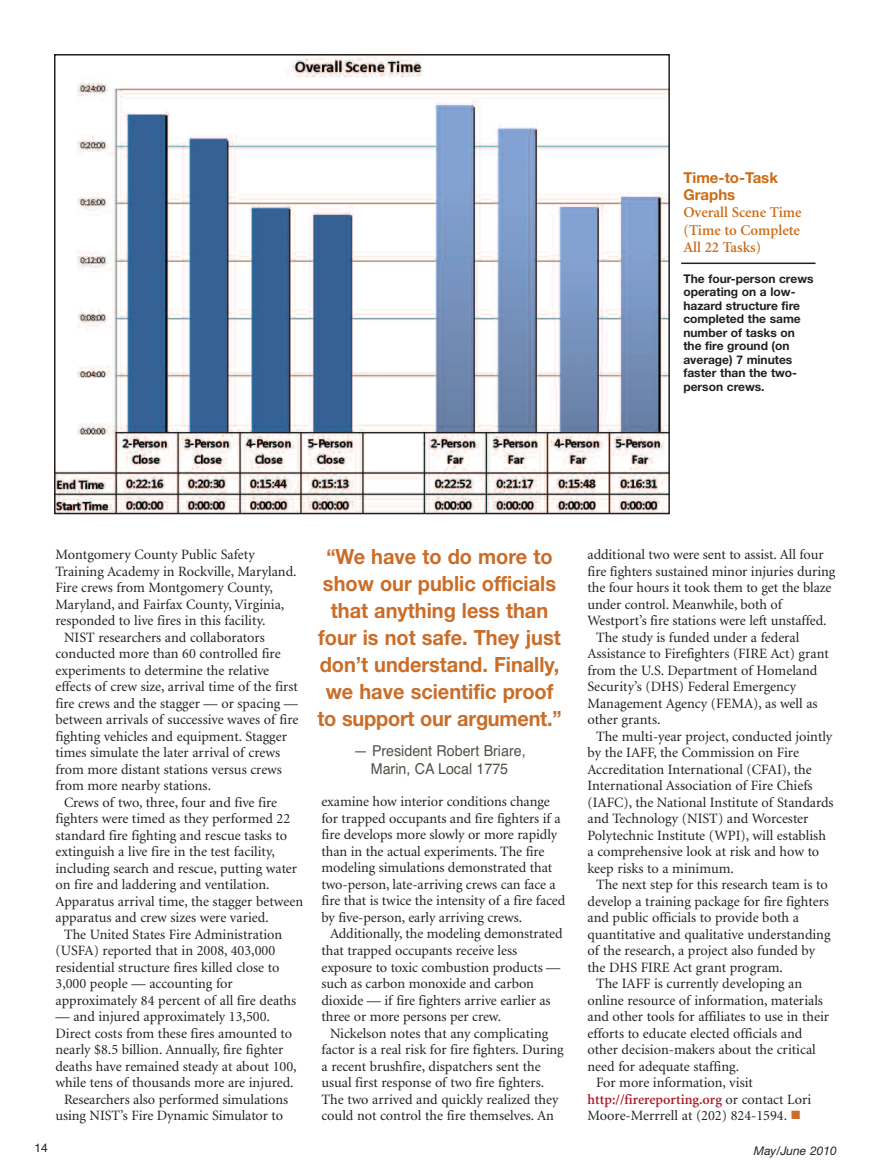
<style>
.page{position:relative;width:891px;height:1175px;background:#fff}
.page>*{position:absolute;margin:0;border:0;box-sizing:border-box;transform-origin:0 0}
.t1{font:700 21px/27px "Helvetica Neue";color:#ca6d28;text-align:center;scale:.95 1}
.t2{font:600 15px/17.2px "Minion";color:#ca6c17;text-align:justify}
.t3{font:15px/18px "Helvetica";color:#534f45;text-align:center;scale:.95 1}
.t4{font:700 15px/17.2px "Helvetica Neue";color:#ca6c17}
.t5{font:14.25px "Minion";color:#231f20}
.t6{font:600 14.25px "Minion";color:#a41d23}
.t7{font:700 12px/13.5px "Helvetica Neue";color:#231f20}
.t8{font:italic 12px "Helvetica Neue";color:#231f20}
.t9{font:12px "Helvetica";color:#231f20}
.s1{font-weight:400;color:#231f20}
</style>
<div class="page">
<hr style="left:890px;top:0;width:1px;height:1174px;background:#f9dac3">
<img style="left:57px;top:57px;width:610px;height:454px">
<div style="left:54px;top:54px;width:616px;height:460px;border:2px solid #231f20"></div>
<hr style="left:681px;top:262px;width:135px;height:2px;background:#231f20">
<p class="t4" style="left:683px;top:170px;width:96px">Time-to-Task<br>Graphs</p>
<p class="t2" style="left:683px;top:205px;width:120px">Overall Scene Time (Time to Complete All 22 Tasks)</p>
<p class="t7" style="left:683px;top:273px;width:132px">The four-person crews operating on a low&shy;hazard structure fire completed the same number of tasks on the fire ground (on average) 7 minutes faster than the two&shy;person crews.</p>
<p class="t5" style="left:56px;top:549px;width:201px">Montgomery County Public Safety</p>
<p class="t5" style="left:56px;top:565px;width:243px">Training Academy in Rockville, Maryland.</p>
<p class="t5" style="left:56px;top:582px;width:219px">Fire crews from Montgomery County,</p>
<p class="t5" style="left:56px;top:598px;width:230px">Maryland, and Fairfax County, Virginia,</p>
<p class="t5" style="left:55px;top:615px;width:212px">responded to live fires in this facility.</p>
<p class="t5" style="left:64px;top:631px;width:202px">NIST researchers and collaborators</p>
<p class="t5" style="left:56px;top:648px;width:227px">conducted more than 60 controlled fire</p>
<p class="t5" style="left:56px;top:664px;width:215px">experiments to determine the relative</p>
<p class="t5" style="left:56px;top:681px;width:244px">effects of crew size, arrival time of the first</p>
<p class="t5" style="left:56px;top:697px;width:244px">fire crews and the stagger — or spacing —</p>
<p class="t5" style="left:56px;top:714px;width:244px">between arrivals of successive waves of fire</p>
<p class="t5" style="left:56px;top:730px;width:233px">fighting vehicles and equipment. Stagger</p>
<p class="t5" style="left:56px;top:747px;width:226px">times simulate the later arrival of crews</p>
<p class="t5" style="left:56px;top:763px;width:228px">from more distant stations versus crews</p>
<p class="t5" style="left:56px;top:780px;width:157px">from more nearby stations.</p>
<p class="t5" style="left:64px;top:796px;width:215px">Crews of two, three, four and five fire</p>
<p class="t5" style="left:56px;top:813px;width:236px">fighters were timed as they performed 22</p>
<p class="t5" style="left:56px;top:829px;width:233px">standard fire fighting and rescue tasks to</p>
<p class="t5" style="left:56px;top:846px;width:221px">extinguish a live fire in the test facility,</p>
<p class="t5" style="left:56px;top:862px;width:243px">including search and rescue, putting water</p>
<p class="t5" style="left:56px;top:879px;width:216px">on fire and laddering and ventilation.</p>
<p class="t5" style="left:56px;top:895px;width:249px">Apparatus arrival time, the stagger between</p>
<p class="t5" style="left:56px;top:912px;width:215px">apparatus and crew sizes were varied.</p>
<p class="t5" style="left:64px;top:928px;width:220px">The United States Fire Administration</p>
<p class="t5" style="left:56px;top:945px;width:221px">(USFA) reported that in 2008, 403,000</p>
<p class="t5" style="left:56px;top:961px;width:225px">residential structure fires killed close to</p>
<p class="t5" style="left:56px;top:978px;width:179px">3,000 people — accounting for</p>
<p class="t5" style="left:56px;top:994px;width:242px">approximately 84 percent of all fire deaths</p>
<p class="t5" style="left:56px;top:1011px;width:216px">— and injured approximately 13,500.</p>
<p class="t5" style="left:56px;top:1027px;width:238px">Direct costs from these fires amounted to</p>
<p class="t5" style="left:56px;top:1044px;width:229px">nearly $8.5 billion. Annually, fire fighter</p>
<p class="t5" style="left:56px;top:1060px;width:243px">deaths have remained steady at about 100,</p>
<p class="t5" style="left:56px;top:1077px;width:240px">while tens of thousands more are injured.</p>
<p class="t5" style="left:64px;top:1093px;width:226px">Researchers also performed simulations</p>
<p class="t5" style="left:56px;top:1110px;width:229px">using NIST’s Fire Dynamic Simulator to</p>
<h1 class="t1" style="left:317px;top:545px;width:259px">“We have to do more to show our public officials that anything less than four is not safe. They just don’t understand. Finally, we have scientific proof to support our argument.”</h1>
<p class="t3" style="left:353px;top:742px;width:183px">— President Robert Briare,<br>Marin, CA Local 1775</p>
<p class="t5" style="left:322px;top:796px;width:230px">examine how interior conditions change</p>
<p class="t5" style="left:322px;top:812px;width:241px">for trapped occupants and fire fighters if a</p>
<p class="t5" style="left:322px;top:829px;width:237px">fire develops more slowly or more rapidly</p>
<p class="t5" style="left:322px;top:845px;width:225px">than in the actual experiments. The fire</p>
<p class="t5" style="left:322px;top:862px;width:232px">modeling simulations demonstrated that</p>
<p class="t5" style="left:322px;top:878px;width:236px">two-person, late-arriving crews can face a</p>
<p class="t5" style="left:322px;top:895px;width:245px">fire that is twice the intensity of a fire faced</p>
<p class="t5" style="left:322px;top:911px;width:202px">by five-person, early arriving crews.</p>
<p class="t5" style="left:330px;top:928px;width:234px">Additionally, the modeling demonstrated</p>
<p class="t5" style="left:322px;top:944px;width:197px">that trapped occupants receive less</p>
<p class="t5" style="left:322px;top:961px;width:240px">exposure to toxic combustion products —</p>
<p class="t5" style="left:322px;top:977px;width:214px">such as carbon monoxide and carbon</p>
<p class="t5" style="left:322px;top:994px;width:231px">dioxide — if fire fighters arrive earlier as</p>
<p class="t5" style="left:322px;top:1010px;width:181px">three or more persons per crew.</p>
<p class="t5" style="left:330px;top:1027px;width:220px">Nickelson notes that any complicating</p>
<p class="t5" style="left:322px;top:1043px;width:244px">factor is a real risk for fire fighters. During</p>
<p class="t5" style="left:322px;top:1060px;width:221px">a recent brushfire, dispatchers sent the</p>
<p class="t5" style="left:322px;top:1076px;width:224px">usual first response of two fire fighters.</p>
<p class="t5" style="left:322px;top:1093px;width:238px">The two arrived and quickly realized they</p>
<p class="t5" style="left:322px;top:1109px;width:234px">could not control the fire themselves. An</p>
<p class="t5" style="left:588px;top:549px;width:238px">additional two were sent to assist. All four</p>
<p class="t5" style="left:588px;top:565px;width:249px">fire fighters sustained minor injuries during</p>
<p class="t5" style="left:588px;top:582px;width:246px">the four hours it took them to get the blaze</p>
<p class="t5" style="left:588px;top:598px;width:196px">under control. Meanwhile, both of</p>
<p class="t5" style="left:588px;top:615px;width:241px">Westport’s fire stations were left unstaffed.</p>
<p class="t5" style="left:596px;top:631px;width:205px">The study is funded under a federal</p>
<p class="t5" style="left:588px;top:648px;width:243px">Assistance to Firefighters (FIRE Act) grant</p>
<p class="t5" style="left:588px;top:664px;width:231px">from the U.S. Department of Homeland</p>
<p class="t5" style="left:588px;top:681px;width:210px">Security’s (DHS) Federal Emergency</p>
<p class="t5" style="left:588px;top:697px;width:232px">Management Agency (FEMA), as well as</p>
<p class="t5" style="left:588px;top:714px;width:74px">other grants.</p>
<p class="t5" style="left:596px;top:730px;width:238px">The multi-year project, conducted jointly</p>
<p class="t5" style="left:588px;top:747px;width:213px">by the IAFF, the Commission on Fire</p>
<p class="t5" style="left:588px;top:763px;width:226px">Accreditation International (CFAI), the</p>
<p class="t5" style="left:588px;top:780px;width:227px">International Association of Fire Chiefs</p>
<p class="t5" style="left:588px;top:796px;width:248px">(IAFC), the National Institute of Standards</p>
<p class="t5" style="left:588px;top:813px;width:222px">and Technology (NIST) and Worcester</p>
<p class="t5" style="left:588px;top:829px;width:240px">Polytechnic Institute (WPI), will establish</p>
<p class="t5" style="left:588px;top:846px;width:233px">a comprehensive look at risk and how to</p>
<p class="t5" style="left:588px;top:862px;width:148px">keep risks to a minimum.</p>
<p class="t5" style="left:596px;top:879px;width:233px">The next step for this research team is to</p>
<p class="t5" style="left:588px;top:895px;width:243px">develop a training package for fire fighters</p>
<p class="t5" style="left:588px;top:912px;width:213px">and public officials to provide both a</p>
<p class="t5" style="left:588px;top:928px;width:245px">quantitative and qualitative understanding</p>
<p class="t5" style="left:588px;top:945px;width:229px">of the research, a project also funded by</p>
<p class="t5" style="left:588px;top:961px;width:197px">the DHS FIRE Act grant program.</p>
<p class="t5" style="left:596px;top:978px;width:208px">The IAFF is currently developing an</p>
<p class="t5" style="left:588px;top:994px;width:237px">online resource of information, materials</p>
<p class="t5" style="left:588px;top:1011px;width:243px">and other tools for affiliates to use in their</p>
<p class="t5" style="left:588px;top:1027px;width:216px">efforts to educate elected officials and</p>
<p class="t5" style="left:588px;top:1044px;width:230px">other decision-makers about the critical</p>
<p class="t5" style="left:588px;top:1060px;width:153px">need for adequate staffing.</p>
<p class="t5" style="left:596px;top:1077px;width:158px">For more information, visit</p>
<p class="t6" style="left:588px;top:1093px;width:225px">http://firereporting.org <span class="s1">or contact Lori</span></p>
<p class="t5" style="left:588px;top:1110px;width:201px">Moore-Merrrell at (202) 824-1594.</p>
<p class="t9" style="left:35px;top:1141px;width:15px">14</p>
<p class="t8" style="left:754px;top:1143px;width:84px">May/June 2010</p>
</div>
